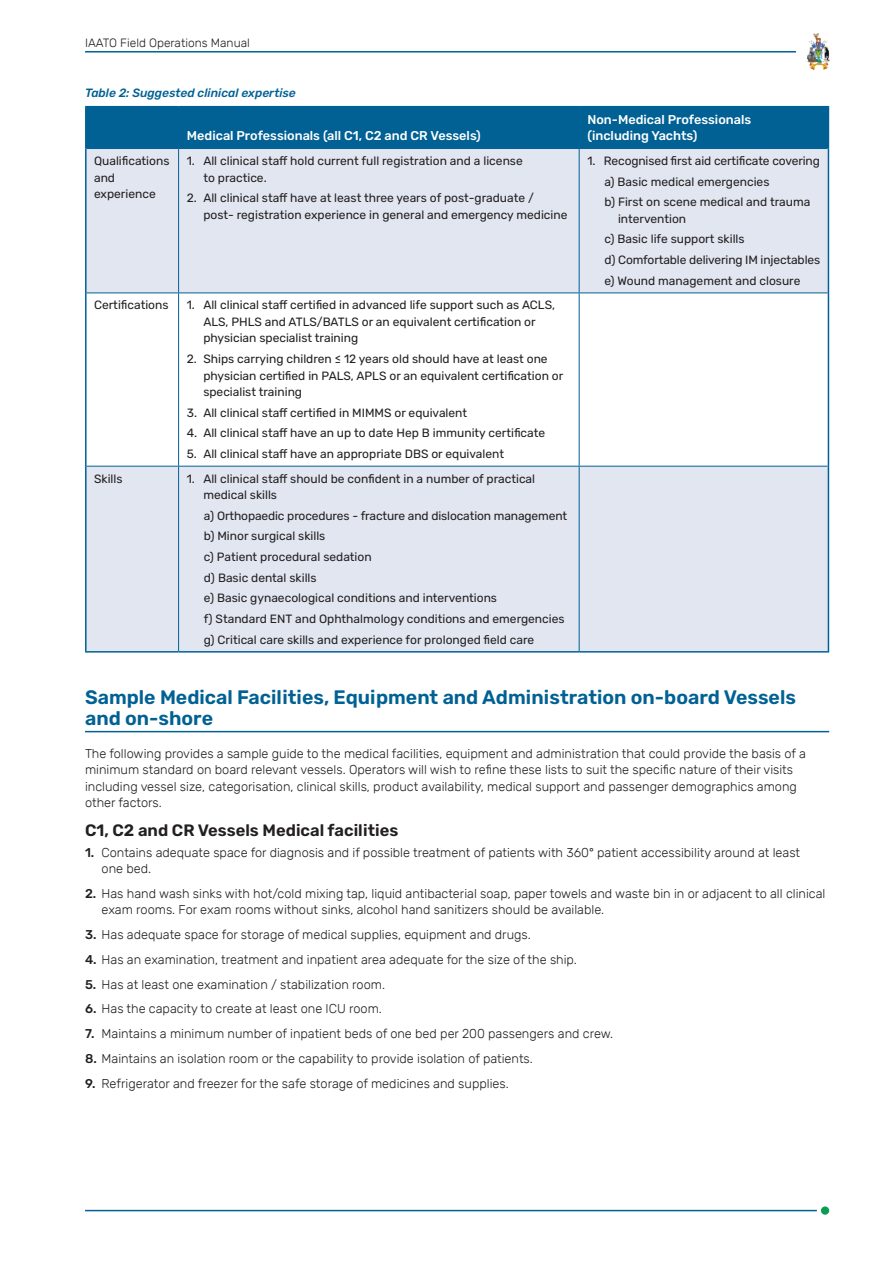
<style>
.page{position:relative;width:893px;height:1263px;background:#fff}
.page>*{position:absolute;margin:0;border:0;box-sizing:border-box;transform-origin:0 0}
.t1{font:600 19.5px/20.7px "Rubik";color:#016194}
.t2{font:600 16.5px "Rubik";color:#231f20}
.t3{font:300 12.75px/16.5px "Rubik";color:#231f20}
.t4{font:500 12.75px/16.5px "Rubik";color:#fff}
.t5{font:12px/20.7px "Rubik";color:#231f20}
.t6{font:italic 500 12px "Rubik";color:#016194}
.t7{font:300 12px "Rubik";color:#231f20}
.s1{font-weight:500}
</style>
<div class="page">
<hr style="left:85px;top:1210px;width:732px;height:1px;background:#016194">
<hr style="left:85px;top:51px;width:711px;height:2px;background:#016194">
<img style="left:807px;top:34px;width:22px;height:36px">
<div style="left:821px;top:1206px;width:8px;height:9px;background:#099d52;border-radius:50%"></div>
<hr style="left:85px;top:731px;width:744px;height:1px;background:#016194">
<div style="left:87px;top:107px;width:741px;height:41px;background:#016194"></div>
<div style="left:87px;top:149px;width:741px;height:502px;background:#e1e6f0"></div>
<svg style="left:87px;top:294px;width:741px;height:172px"></svg>
<hr style="left:85px;top:106px;width:94px;height:1px;background:#016194">
<hr style="left:85px;top:107px;width:2px;height:42px;background:#016194">
<hr style="left:179px;top:106px;width:400px;height:1px;background:#016194">
<hr style="left:579px;top:106px;width:250px;height:1px;background:#016194">
<hr style="left:828px;top:107px;width:1px;height:42px;background:#016194">
<hr style="left:85px;top:149px;width:2px;height:144px;background:#016194">
<hr style="left:828px;top:149px;width:1px;height:144px;background:#016194">
<hr style="left:85px;top:293px;width:2px;height:173px;background:#016194">
<hr style="left:828px;top:293px;width:1px;height:173px;background:#016194">
<hr style="left:85px;top:466px;width:2px;height:185px;background:#016194">
<hr style="left:828px;top:466px;width:1px;height:185px;background:#016194">
<hr style="left:85px;top:651px;width:94px;height:2px;background:#016194">
<hr style="left:179px;top:651px;width:400px;height:2px;background:#016194">
<hr style="left:579px;top:651px;width:250px;height:2px;background:#016194">
<hr style="left:178px;top:107px;width:1px;height:41px;background:#016194">
<hr style="left:579px;top:107px;width:1px;height:41px;background:#016194">
<hr style="left:87px;top:148px;width:92px;height:1px;background:#016194">
<hr style="left:179px;top:148px;width:400px;height:1px;background:#016194">
<hr style="left:178px;top:149px;width:1px;height:144px;background:#016194">
<hr style="left:579px;top:148px;width:249px;height:1px;background:#016194">
<hr style="left:579px;top:149px;width:1px;height:144px;background:#016194">
<hr style="left:87px;top:293px;width:92px;height:1px;background:#016194">
<hr style="left:179px;top:293px;width:400px;height:1px;background:#016194">
<hr style="left:178px;top:293px;width:1px;height:173px;background:#016194">
<hr style="left:579px;top:293px;width:249px;height:1px;background:#016194">
<hr style="left:579px;top:293px;width:1px;height:173px;background:#016194">
<hr style="left:87px;top:466px;width:92px;height:1px;background:#016194">
<hr style="left:179px;top:466px;width:400px;height:1px;background:#016194">
<hr style="left:178px;top:467px;width:1px;height:184px;background:#016194">
<hr style="left:579px;top:466px;width:249px;height:1px;background:#016194">
<hr style="left:579px;top:467px;width:1px;height:184px;background:#016194">
<p class="t7" style="left:85px;top:37px;width:166px">IAATO Field Operations Manual</p>
<p class="t6" style="left:85px;top:86px;width:212px">Table 2: Suggested clinical expertise</p>
<p class="t4" style="left:187px;top:128px;width:296px">Medical Professionals (all C1, C2 and CR Vessels)</p>
<p class="t5" style="left:94px;top:153px;width:77px;line-height:16.5px">Qualifications and experience</p>
<p class="t5" style="left:203px;top:153px;width:321px;line-height:16.5px;text-indent:-16px">1. All clinical staff hold current full registration and a license to practice.</p>
<p class="t5" style="left:203px;top:190px;width:366px;line-height:16.5px;text-indent:-16px">2. All clinical staff have at least three years of post-graduate /<br>post- registration experience in general and emergency medicine</p>
<p class="t5" style="left:94px;top:295px;width:76px">Certifications</p>
<p class="t5" style="left:203px;top:297px;width:353px;line-height:16.5px;text-indent:-17px">1. All clinical staff certified in advanced life support such as ACLS,<br>ALS, PHLS and ATLS/BATLS or an equivalent certification or physician specialist training</p>
<p class="t5" style="left:203px;top:351px;width:361px;line-height:16.5px;text-indent:-17px">2. Ships carrying children ≤ 12 years old should have at least one physician certified in PALS, APLS or an equivalent certification or specialist training</p>
<p class="t5" style="left:187px;top:402px;width:282px">3. All clinical staff certified in MIMMS or equivalent</p>
<p class="t5" style="left:187px;top:423px;width:360px">4. All clinical staff have an up to date Hep B immunity certificate</p>
<p class="t5" style="left:187px;top:444px;width:319px">5. All clinical staff have an appropriate DBS or equivalent</p>
<p class="t5" style="left:94px;top:468px;width:30px">Skills</p>
<p class="t5" style="left:203px;top:471px;width:333px;line-height:16.5px;text-indent:-16px">1. All clinical staff should be confident in a number of practical medical skills</p>
<p class="t5" style="left:204px;top:506px;width:365px">a) Orthopaedic procedures - fracture and dislocation management b) Minor surgical skills<br>c) Patient procedural sedation<br>d) Basic dental skills<br>e) Basic gynaecological conditions and interventions<br>f) Standard ENT and Ophthalmology conditions and emergencies g) Critical care skills and experience for prolonged field care</p>
<p class="t4" style="left:587px;top:111px;width:165px">Non-Medical Professionals (including Yachts)</p>
<p class="t5" style="left:604px;top:151px;width:217px;text-indent:-17px">1. Recognised first aid certificate covering a) Basic medical emergencies<br>b) First on scene medical and trauma</p>
<p class="t5" style="left:604px;top:209px;width:217px;text-indent:14px">intervention<br>c) Basic life support skills<br>d) Comfortable delivering IM injectables e) Wound management and closure</p>
<h1 class="t1" style="left:85px;top:687px;width:712px">Sample Medical Facilities, Equipment and Administration on-board Vessels and on-shore</h1>
<p class="t3" style="left:85px;top:745px;width:722px">The following provides a sample guide to the medical facilities, equipment and administration that could provide the basis of a minimum standard on board relevant vessels. Operators will wish to refine these lists to suit the specific nature of their visits including vessel size, categorisation, clinical skills, product availability, medical support and passenger demographics among other factors.</p>
<h2 class="t2" style="left:85px;top:821px;width:315px">C1, C2 and CR Vessels Medical facilities</h2>
<p class="t3" style="left:102px;top:844px;width:700px;text-indent:-17px"><span class="s1">1.</span> Contains adequate space for diagnosis and if possible treatment of patients with 360° patient accessibility around at least one bed.</p>
<p class="t3" style="left:102px;top:885px;width:725px;text-indent:-17px"><span class="s1">2.</span> Has hand wash sinks with hot/cold mixing tap, liquid antibacterial soap, paper towels and waste bin in or adjacent to all clinical exam rooms. For exam rooms without sinks, alcohol hand sanitizers should be available.</p>
<p class="t3" style="left:85px;top:927px;width:447px"><span class="s1">3.</span> Has adequate space for storage of medical supplies, equipment and drugs.</p>
<p class="t3" style="left:85px;top:951px;width:493px"><span class="s1">4.</span> Has an examination, treatment and inpatient area adequate for the size of the ship.</p>
<p class="t3" style="left:85px;top:976px;width:301px"><span class="s1">5.</span> Has at least one examination / stabilization room.</p>
<p class="t3" style="left:85px;top:1001px;width:298px"><span class="s1">6.</span> Has the capacity to create at least one ICU room.</p>
<p class="t3" style="left:85px;top:1026px;width:530px"><span class="s1">7.</span> Maintains a minimum number of inpatient beds of one bed per 200 passengers and crew.</p>
<p class="t3" style="left:85px;top:1050px;width:449px"><span class="s1">8.</span> Maintains an isolation room or the capability to provide isolation of patients.</p>
<p class="t3" style="left:85px;top:1075px;width:425px"><span class="s1">9.</span> Refrigerator and freezer for the safe storage of medicines and supplies.</p>
</div>
